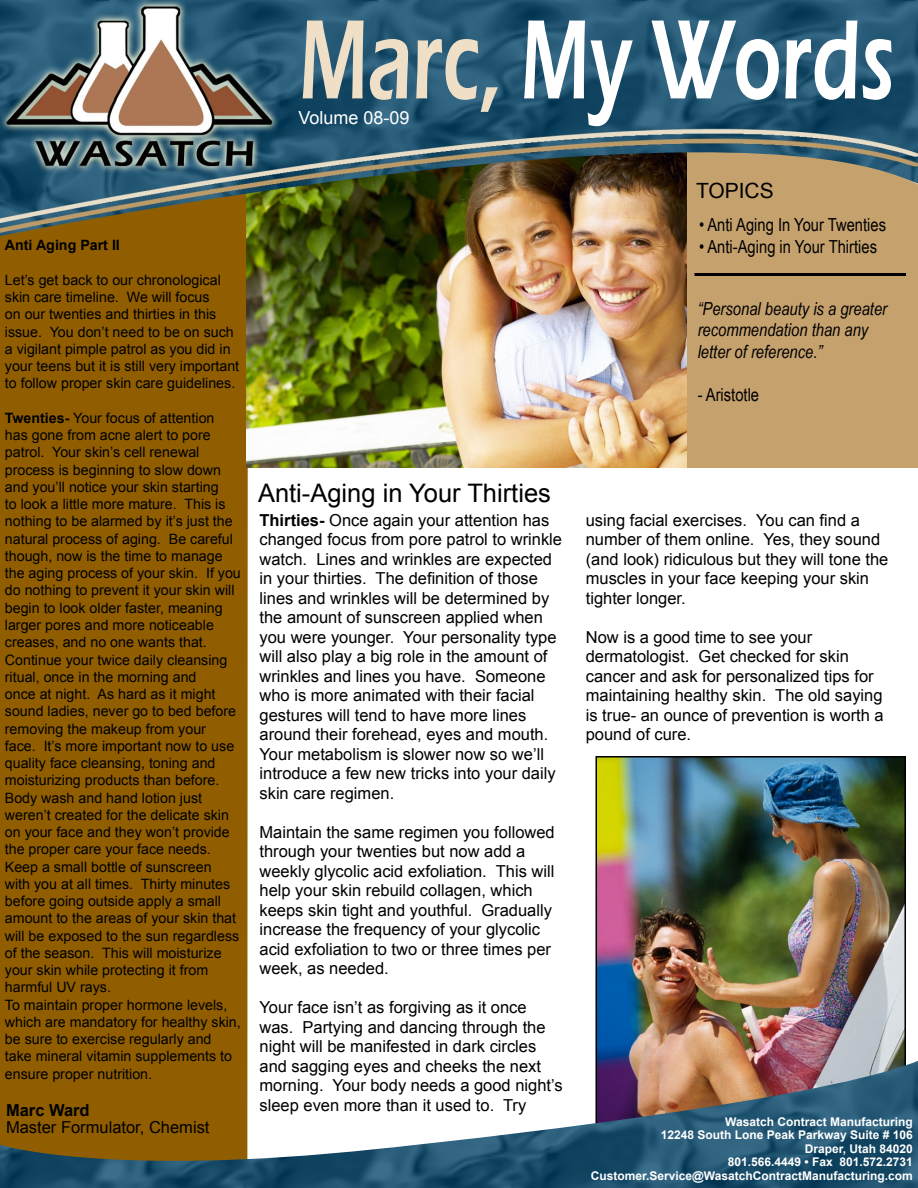
<style>
.page{position:relative;width:918px;height:1188px;background:#fff}
.page>*{position:absolute;margin:0;border:0;box-sizing:border-box;transform-origin:0 0}
.t1{font:600 117px "Eras ITC";color:#fff;scale:.67 1}
.t2{font:25.5px "Arial";color:#000}
.t3{font:21px "Arial";color:#000}
.t4{font:italic 18px/21.6px "Arial Narrow";color:#000}
.t5{font:18px "Arial Narrow";color:#000}
.t6{font:18px "Arial";color:#fff}
.t7{font:16.5px/19.5px "Arial";color:#000}
.t8{font:700 16.5px "Arial";color:#000}
.t9{font:14.25px/17.2px "Arial";color:#000}
.t10{font:700 14.25px "Arial";color:#000}
.t11{font:700 12px/13.5px "Arial";color:#fff;text-align:right}
.s1{color:#eedfc6}
.s2{font-weight:700}
</style>
<div class="page">
<div style="left:0;top:236px;width:248px;height:825px;background:#905e00"></div>
<img style="left:599px;top:759px;width:304px;height:302px">
<div style="left:596px;top:756px;width:310px;height:397px;border:2px solid #000"></div>
<img style="left:0;top:1061px;width:918px;height:127px">
<img style="left:246px;top:236px;width:441px;height:232px">
<div style="left:687px;top:236px;width:231px;height:232px;background:#c5a16e"></div>
<hr style="left:694px;top:273px;width:212px;height:3px;background:#000">
<img style="left:0;top:0;width:918px;height:236px">
<h1 class="t1" style="left:299px;top:-7px;width:890px"><span class="s1">Marc,</span> My Words</h1>
<p class="t6" style="left:298px;top:106px;width:113px">Volume 08-09</p>
<p class="t10" style="left:5px;top:236px;width:117px">Anti Aging Part II</p>
<p class="t9" style="left:5px;top:271px;width:236px">Let’s get back to our chronological skin care timeline. We will focus<br>on our twenties and thirties in this issue. You don’t need to be on such a vigilant pimple patrol as you did in your teens but it is still very important to follow proper skin care guidelines.</p>
<p class="t9" style="left:5px;top:409px;width:238px"><span class="s2">Twenties-</span> Your focus of attention has gone from acne alert to pore patrol. Your skin’s cell renewal process is beginning to slow down and you’ll notice your skin starting<br>to look a little more mature. This is nothing to be alarmed by it’s just the natural process of aging. Be careful though, now is the time to manage the aging process of your skin. If you do nothing to prevent it your skin will begin to look older faster, meaning larger pores and more noticeable creases, and no one wants that.<br>Continue your twice daily cleansing ritual, once in the morning and<br>once at night. As hard as it might sound ladies, never go to bed before removing the makeup from your<br>face. It’s more important now to use quality face cleansing, toning and moisturizing products than before.<br>Body wash and hand lotion just weren’t created for the delicate skin on your face and they won’t provide the proper care your face needs.<br>Keep a small bottle of sunscreen<br>with you at all times. Thirty minutes before going outside apply a small amount to the areas of your skin that will be exposed to the sun regardless of the season. This will moisturize your skin while protecting it from harmful UV rays.<br>To maintain proper hormone levels, which are mandatory for healthy skin, be sure to exercise regularly and take mineral vitamin supplements to ensure proper nutrition.</p>
<p class="t8" style="left:6px;top:1100px;width:85px">Marc Ward</p>
<p class="t7" style="left:6px;top:1118px;width:205px">Master Formulator, Chemist</p>
<h2 class="t2" style="left:258px;top:476px;width:294px">Anti-Aging in Your Thirties</h2>
<p class="t7" style="left:260px;top:510px;width:304px"><span class="s2">Thirties-</span> Once again your attention has changed focus from pore patrol to wrinkle watch. Lines and wrinkles are expected in your thirties. The definition of those lines and wrinkles will be determined by the amount of sunscreen applied when you were younger. Your personality type will also play a big role in the amount of wrinkles and lines you have. Someone who is more animated with their facial gestures will tend to have more lines around their forehead, eyes and mouth.<br>Your metabolism is slower now so we’ll introduce a few new tricks into your daily skin care regimen.</p>
<p class="t7" style="left:260px;top:822px;width:297px">Maintain the same regimen you followed through your twenties but now add a weekly glycolic acid exfoliation. This will help your skin rebuild collagen, which keeps skin tight and youthful. Gradually increase the frequency of your glycolic acid exfoliation to two or three times per week, as needed.</p>
<p class="t7" style="left:260px;top:998px;width:305px">Your face isn’t as forgiving as it once was. Partying and dancing through the night will be manifested in dark circles and sagging eyes and cheeks the next morning. Your body needs a good night’s sleep even more than it used to. Try</p>
<h3 class="t3" style="left:696px;top:177px;width:79px">TOPICS</h3>
<p class="t5" style="left:699px;top:211px;width:189px">• Anti Aging In Your Twenties</p>
<p class="t5" style="left:699px;top:234px;width:180px">• Anti-Aging in Your Thirties</p>
<p class="t4" style="left:698px;top:297px;width:191px">“Personal beauty is a greater recommendation than any letter of reference.”</p>
<p class="t5" style="left:698px;top:381px;width:63px">- Aristotle</p>
<p class="t7" style="left:586px;top:510px;width:304px">using facial exercises. You can find a number of them online. Yes, they sound (and look) ridiculous but they will tone the muscles in your face keeping your skin tighter longer.</p>
<p class="t7" style="left:586px;top:627px;width:300px">Now is a good time to see your dermatologist. Get checked for skin cancer and ask for personalized tips for maintaining healthy skin. The old saying is true- an ounce of prevention is worth a pound of cure.</p>
<p class="t11" style="left:591px;top:1115px;width:323px">Wasatch Contract Manufacturing<br>12248 South Lone Peak Parkway Suite # 106<br>Draper, Utah 84020<br>801.566.4449 • Fax 801.572.2731<br>Customer.Service@WasatchContractManufacturing.com</p>
</div>
